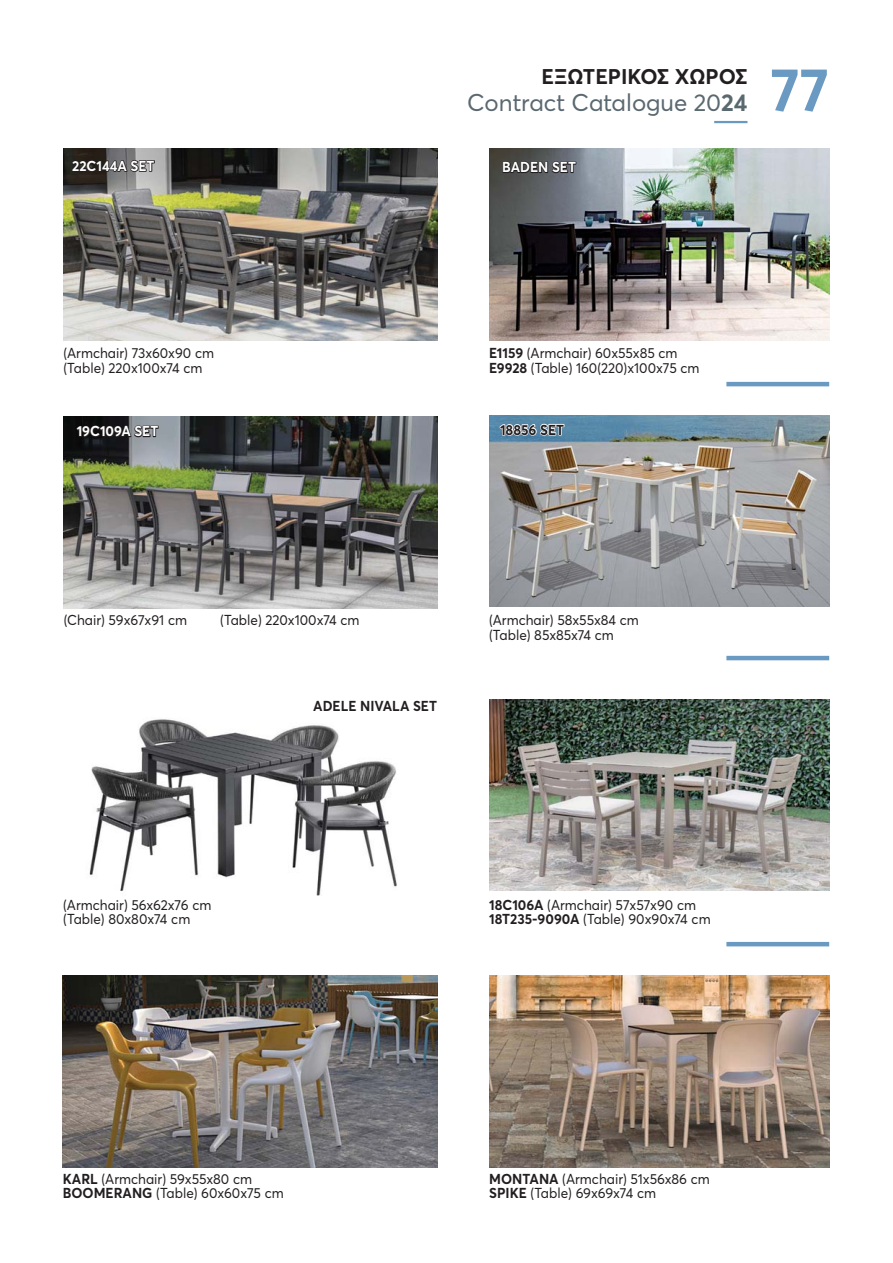
<style>
.page{position:relative;width:893px;height:1263px;background:#fff}
.page>*{position:absolute;margin:0;border:0;box-sizing:border-box;transform-origin:0 0}
.t1{font:700 60px "Averta";color:#6a9ac1}
.t2{font:24px "Averta Demo PE Cutted Demo";color:#5a6870}
.t3{font:700 21px "Averta";color:#231f20}
.t4{font:14.25px/14.2px "Averta Demo PE Cutted Demo";color:#231f20;scale:.95 1}
.t5{font:700 14.25px "Averta";color:#fff;scale:.95 1}
.t6{font:700 14.25px "Averta";color:#231f20;scale:.95 1}
.s1{font-family:"Averta";font-weight:700}
</style>
<div class="page">
<hr style="left:714px;top:121px;width:33px;height:2px;background:#6a9ac1">
<img style="left:64px;top:417px;width:373px;height:191px">
<svg style="left:75px;top:419px;width:85px;height:19px;background:#363639"></svg>
<img style="left:489px;top:415px;width:340px;height:192px">
<svg style="left:498px;top:423px;width:67px;height:14px"></svg>
<img style="left:64px;top:149px;width:373px;height:191px">
<svg style="left:71px;top:154px;width:85px;height:19px;background:#4c4948"></svg>
<img style="left:89px;top:719px;width:308px;height:177px">
<img style="left:489px;top:699px;width:340px;height:192px">
<img style="left:489px;top:149px;width:340px;height:191px">
<svg style="left:502px;top:155px;width:75px;height:19px"></svg>
<hr style="left:726px;top:382px;width:103px;height:4px;background:#6a9ac1">
<hr style="left:726px;top:942px;width:103px;height:4px;background:#6a9ac1">
<hr style="left:726px;top:656px;width:103px;height:4px;background:#6a9ac1">
<img style="left:63px;top:976px;width:374px;height:191px">
<img style="left:489px;top:976px;width:340px;height:191px">
<h3 class="t3" style="left:542px;top:68px;width:207px">ΕΞΩΤΕΡΙΚΟΣ ΧΩΡΟΣ</h3>
<h2 class="t2" style="left:467px;top:91px;width:282px">Contract Catalogue 20<span class="s1">24</span></h2>
<h1 class="t1" style="left:771px;top:67px;width:60px">77</h1>
<p class="t5" style="left:72px;top:161px;width:88px">22C144A SET</p>
<p class="t5" style="left:502px;top:162px;width:79px">BADEN SET</p>
<p class="t4" style="left:63px;top:347px;width:160px">(Armchair) 73x60x90 cm (Table) 220x100x74 cm</p>
<p class="t4" style="left:489px;top:347px;width:223px"><span class="s1">E1159</span> (Armchair) 60x55x85 cm<br><span class="s1">E9928</span> (Table) 160(220)x100x75 cm</p>
<p class="t5" style="left:77px;top:426px;width:87px">19C109A SET</p>
<p class="t6" style="left:500px;top:424px;width:69px">18856 SET</p>
<p class="t4" style="left:64px;top:614px;width:131px">(Chair) 59x67x91 cm</p>
<p class="t4" style="left:220px;top:614px;width:148px">(Table) 220x100x74 cm</p>
<p class="t6" style="left:313px;top:700px;width:132px">ADELE NIVALA SET</p>
<p class="t4" style="left:489px;top:614px;width:159px">(Armchair) 58x55x84 cm (Table) 85x85x74 cm</p>
<p class="t4" style="left:63px;top:898px;width:158px">(Armchair) 56x62x76 cm (Table) 80x80x74 cm</p>
<p class="t4" style="left:489px;top:898px;width:235px"><span class="s1">18C106A</span> (Armchair) 57x57x90 cm<br><span class="s1">18T235-9090A</span> (Table) 90x90x74 cm</p>
<p class="t4" style="left:63px;top:1173px;width:234px"><span class="s1">KARL</span> (Armchair) 59x55x80 cm<br><span class="s1">BOOMERANG</span> (Table) 60x60x75 cm</p>
<p class="t4" style="left:489px;top:1173px;width:234px"><span class="s1">MONTANA</span> (Armchair) 51x56x86 cm<br><span class="s1">SPIKE</span> (Table) 69x69x74 cm</p>
</div>
